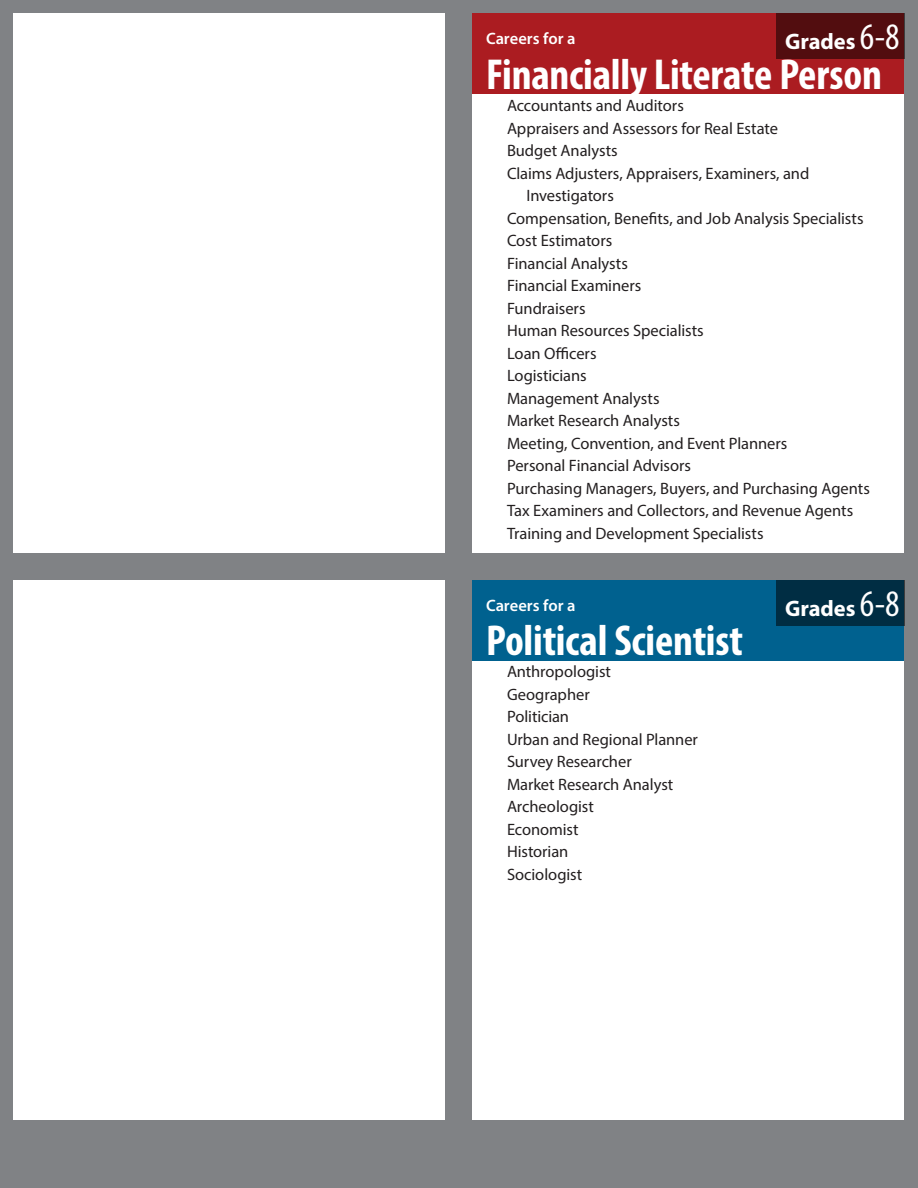
<style>
.page{position:relative;width:918px;height:1188px;background:#808285}
.page>*{position:absolute;margin:0;border:0;box-sizing:border-box;transform-origin:0 0}
.Heading1{font:700 condensed 43.5px "Myriad Pro";letter-spacing:-.005em;color:#fff}
.t1{font:700 22.5px "Myriad Pro";letter-spacing:-.005em;color:#fff}
.t2{font:16.5px/22.5px "Myriad Pro";letter-spacing:-.005em;color:#231f20}
.Heading1-2{font:600 16.5px "Myriad Pro";color:#fff}
.s1{font-weight:400;font-stretch:condensed;font-size:37.5px}
</style>
<div class="page">
<div style="left:14px;top:14px;width:432px;height:540px;background:#fff"></div>
<div style="left:472px;top:14px;width:432px;height:540px;background:#fff"></div>
<div style="left:14px;top:580px;width:432px;height:540px;background:#fff"></div>
<div style="left:472px;top:580px;width:432px;height:540px;background:#fff"></div>
<div style="left:472px;top:14px;width:432px;height:80px;background:#ab1c21"></div>
<div style="left:472px;top:580px;width:432px;height:81px;background:#00618f"></div>
<div style="left:776px;top:14px;width:128px;height:45px;background:#520d0f"></div>
<div style="left:776px;top:580px;width:128px;height:46px;background:#002d43"></div>
<p class="t1" style="left:785px;top:27px;width:116px">Grades <span class="s1">6-8</span></p>
<p class="Heading1-2" style="left:486px;top:28px;width:91px">Careers for a</p>
<p class="Heading1" style="left:486px;top:47px;width:397px">Financially Literate Person</p>
<p class="t2" style="left:507px;top:94px;width:178px">Accountants and Auditors</p>
<p class="t2" style="left:507px;top:117px;width:272px">Appraisers and Assessors for Real Estate</p>
<p class="t2" style="left:507px;top:139px;width:112px">Budget Analysts</p>
<p class="t2" style="left:526px;top:162px;width:284px;text-indent:-20px">Claims Adjusters, Appraisers, Examiners, and<br>Investigators</p>
<p class="t2" style="left:507px;top:207px;width:358px">Compensation, Benefits, and Job Analysis Specialists</p>
<p class="t2" style="left:507px;top:229px;width:107px">Cost Estimators</p>
<p class="t2" style="left:507px;top:252px;width:122px">Financial Analysts</p>
<p class="t2" style="left:507px;top:274px;width:136px">Financial Examiners</p>
<p class="t2" style="left:507px;top:297px;width:80px">Fundraisers</p>
<p class="t2" style="left:507px;top:319px;width:198px">Human Resources Specialists</p>
<p class="t2" style="left:507px;top:342px;width:91px">Loan Officers</p>
<p class="t2" style="left:507px;top:364px;width:81px">Logisticians</p>
<p class="t2" style="left:507px;top:387px;width:154px">Management Analysts</p>
<p class="t2" style="left:507px;top:409px;width:175px">Market Research Analysts</p>
<p class="t2" style="left:507px;top:432px;width:282px">Meeting, Convention, and Event Planners</p>
<p class="t2" style="left:507px;top:454px;width:186px">Personal Financial Advisors</p>
<p class="t2" style="left:507px;top:477px;width:364px">Purchasing Managers, Buyers, and Purchasing Agents</p>
<p class="t2" style="left:507px;top:499px;width:348px">Tax Examiners and Collectors, and Revenue Agents</p>
<p class="t2" style="left:507px;top:522px;width:258px">Training and Development Specialists</p>
<p class="Heading1-2" style="left:486px;top:595px;width:91px">Careers for a</p>
<p class="Heading1" style="left:486px;top:613px;width:259px">Political Scientist</p>
<p class="t2" style="left:507px;top:660px;width:106px">Anthropologist</p>
<p class="t2" style="left:507px;top:683px;width:84px">Geographer</p>
<p class="t2" style="left:507px;top:705px;width:64px">Politician</p>
<p class="t2" style="left:507px;top:728px;width:193px">Urban and Regional Planner</p>
<p class="t2" style="left:507px;top:750px;width:126px">Survey Researcher</p>
<p class="t2" style="left:507px;top:773px;width:168px">Market Research Analyst</p>
<p class="t2" style="left:507px;top:795px;width:88px">Archeologist</p>
<p class="t2" style="left:507px;top:818px;width:73px">Economist</p>
<p class="t2" style="left:507px;top:840px;width:63px">Historian</p>
<p class="t2" style="left:507px;top:863px;width:77px">Sociologist</p>
<p class="t1" style="left:785px;top:594px;width:116px">Grades <span class="s1">6-8</span></p>
</div>
